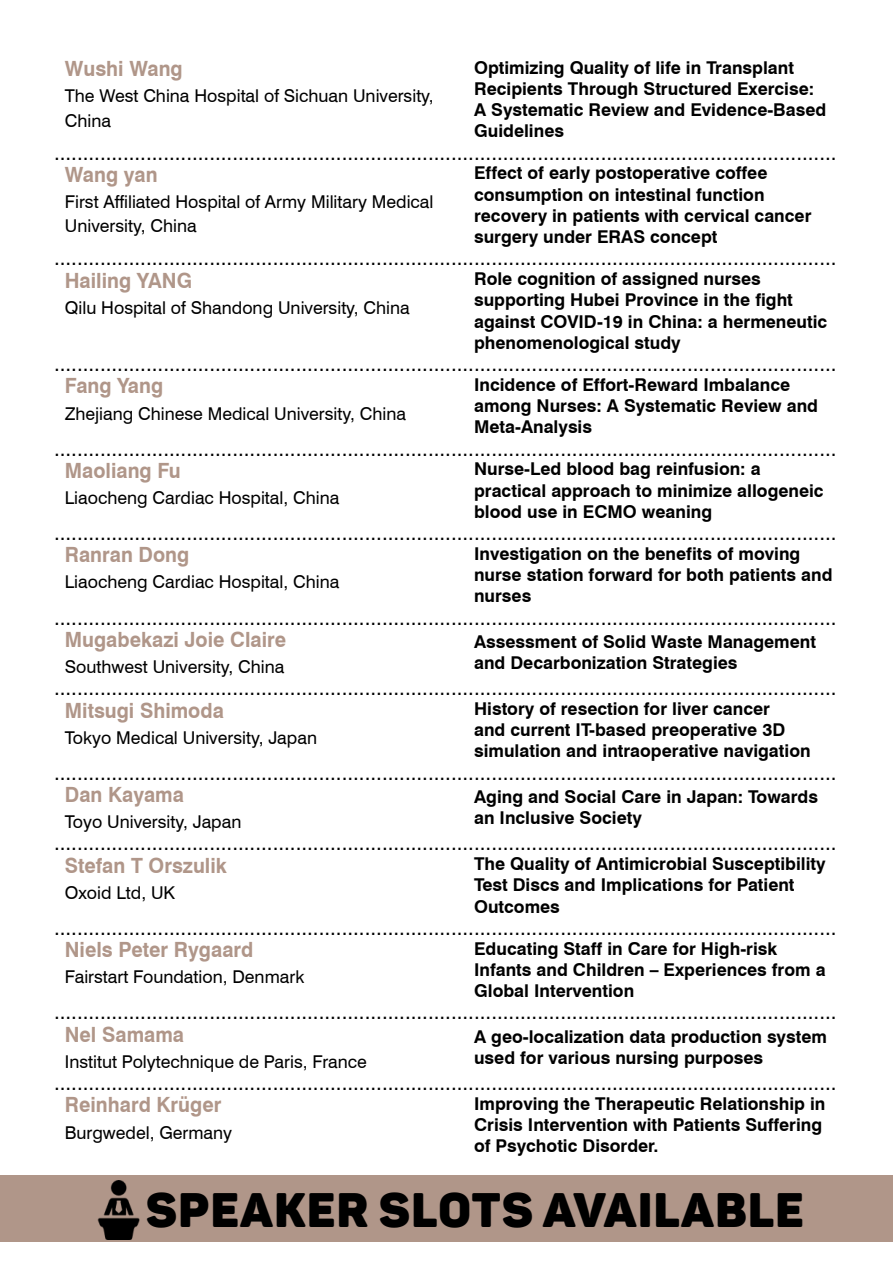
<style>
.page{position:relative;width:893px;height:1263px;background:#fff}
.page>*{position:absolute;margin:0;border:0;box-sizing:border-box;transform-origin:0 0}
.t1{font:47.7px "Panton Black Caps";letter-spacing:.03em;color:#000}
.t2{font:21px "Swiss 721 BT";color:#000}
.t3{font:700 21px "Swiss 721 BT";color:#b09689;scale:.95 1}
.t4{font:700 17.7px/21.1px "Swiss 721 BT";color:#000}
.t5{font:17.7px/24.2px "Swiss 721 BT";color:#000}
</style>
<div class="page">
<div style="left:0;top:1176px;width:893px;height:66px;background:#b09689"></div>
<img style="left:97px;top:1180px;width:43px;height:59px">
<p class="t3" style="left:65px;top:56px;width:126px">Wushi Wang</p>
<p class="t4" style="left:474px;top:57px;width:354px">Optimizing Quality of life in Transplant Recipients Through Structured Exercise:<br>A Systematic Review and Evidence-Based Guidelines</p>
<p class="t5" style="left:65px;top:84px;width:370px">The West China Hospital of Sichuan University,<br>China</p>
<p class="t2" style="left:54px;top:139px;width:784px">........................................................................................................................................</p>
<p class="t3" style="left:65px;top:162px;width:99px">Wang yan</p>
<p class="t4" style="left:474px;top:162px;width:339px">Effect of early postoperative coffee consumption on intestinal function recovery in patients with cervical cancer surgery under ERAS concept</p>
<p class="t5" style="left:65px;top:190px;width:370px">First Affiliated Hospital of Army Military Medical<br>University, China</p>
<p class="t2" style="left:54px;top:245px;width:784px">........................................................................................................................................</p>
<p class="t3" style="left:65px;top:267px;width:136px">Hailing YANG</p>
<p class="t4" style="left:474px;top:268px;width:355px">Role cognition of assigned nurses supporting Hubei Province in the fight against COVID-19 in China: a hermeneutic phenomenological study</p>
<p class="t5" style="left:65px;top:295px;width:347px">Qilu Hospital of Shandong University, China</p>
<p class="t2" style="left:54px;top:351px;width:784px">........................................................................................................................................</p>
<p class="t3" style="left:65px;top:373px;width:105px">Fang Yang</p>
<p class="t4" style="left:474px;top:374px;width:346px">Incidence of Effort-Reward Imbalance among Nurses: A Systematic Review and<br>Meta-Analysis</p>
<p class="t5" style="left:65px;top:401px;width:343px">Zhejiang Chinese Medical University, China</p>
<p class="t2" style="left:54px;top:435px;width:784px">........................................................................................................................................</p>
<p class="t3" style="left:65px;top:458px;width:124px">Maoliang Fu</p>
<p class="t4" style="left:474px;top:458px;width:351px">Nurse-Led blood bag reinfusion: a practical approach to minimize allogeneic blood use in ECMO weaning</p>
<p class="t5" style="left:65px;top:485px;width:276px">Liaocheng Cardiac Hospital, China</p>
<p class="t2" style="left:54px;top:520px;width:784px">........................................................................................................................................</p>
<p class="t3" style="left:65px;top:542px;width:133px">Ranran Dong</p>
<p class="t4" style="left:474px;top:543px;width:360px">Investigation on the benefits of moving nurse station forward for both patients and nurses</p>
<p class="t5" style="left:65px;top:570px;width:276px">Liaocheng Cardiac Hospital, China</p>
<p class="t2" style="left:54px;top:604px;width:784px">........................................................................................................................................</p>
<p class="t3" style="left:65px;top:627px;width:235px">Mugabekazi Joie Claire</p>
<p class="t4" style="left:474px;top:631px;width:343px">Assessment of Solid Waste Management</p>
<p class="t5" style="left:65px;top:654px;width:221px">Southwest University, China</p>
<p class="t4" style="left:474px;top:652px;width:265px">and Decarbonization Strategies</p>
<p class="t2" style="left:54px;top:675px;width:784px">........................................................................................................................................</p>
<p class="t3" style="left:65px;top:697px;width:169px">Mitsugi Shimoda</p>
<p class="t4" style="left:474px;top:698px;width:338px">History of resection for liver cancer<br>and current IT-based preoperative 3D simulation and intraoperative navigation</p>
<p class="t5" style="left:65px;top:725px;width:254px">Tokyo Medical University, Japan</p>
<p class="t2" style="left:54px;top:759px;width:784px">........................................................................................................................................</p>
<p class="t3" style="left:65px;top:782px;width:127px">Dan Kayama</p>
<p class="t4" style="left:474px;top:786px;width:346px">Aging and Social Care in Japan: Towards</p>
<p class="t5" style="left:65px;top:810px;width:178px">Toyo University, Japan</p>
<p class="t4" style="left:474px;top:807px;width:169px">an Inclusive Society</p>
<p class="t2" style="left:54px;top:830px;width:784px">........................................................................................................................................</p>
<p class="t3" style="left:65px;top:852px;width:172px">Stefan T Orszulik</p>
<p class="t4" style="left:474px;top:853px;width:353px">The Quality of Antimicrobial Susceptibility<br>Test Discs and Implications for Patient<br>Outcomes</p>
<p class="t5" style="left:65px;top:880px;width:112px">Oxoid Ltd, UK</p>
<p class="t2" style="left:54px;top:915px;width:784px">........................................................................................................................................</p>
<p class="t3" style="left:65px;top:937px;width:200px">Niels Peter Rygaard</p>
<p class="t4" style="left:474px;top:938px;width:353px">Educating Staff in Care for High-risk<br>Infants and Children – Experiences from a<br>Global Intervention</p>
<p class="t5" style="left:65px;top:965px;width:241px">Fairstart Foundation, Denmark</p>
<p class="t2" style="left:54px;top:999px;width:784px">........................................................................................................................................</p>
<p class="t3" style="left:65px;top:1021px;width:127px">Nel Samama</p>
<p class="t4" style="left:474px;top:1026px;width:354px">A geo-localization data production system</p>
<p class="t5" style="left:65px;top:1049px;width:304px">Institut Polytechnique de Paris, France</p>
<p class="t4" style="left:474px;top:1047px;width:291px">used for various nursing purposes</p>
<p class="t2" style="left:54px;top:1070px;width:784px">........................................................................................................................................</p>
<p class="t3" style="left:65px;top:1092px;width:166px">Reinhard Krüger</p>
<p class="t4" style="left:474px;top:1093px;width:353px">Improving the Therapeutic Relationship in<br>Crisis Intervention with Patients Suffering of Psychotic Disorder.</p>
<p class="t5" style="left:65px;top:1120px;width:169px">Burgwedel, Germany</p>
<h1 class="t1" style="left:146px;top:1179px;width:659px">SPEAKER SLOTS AVAILABLE</h1>
</div>
